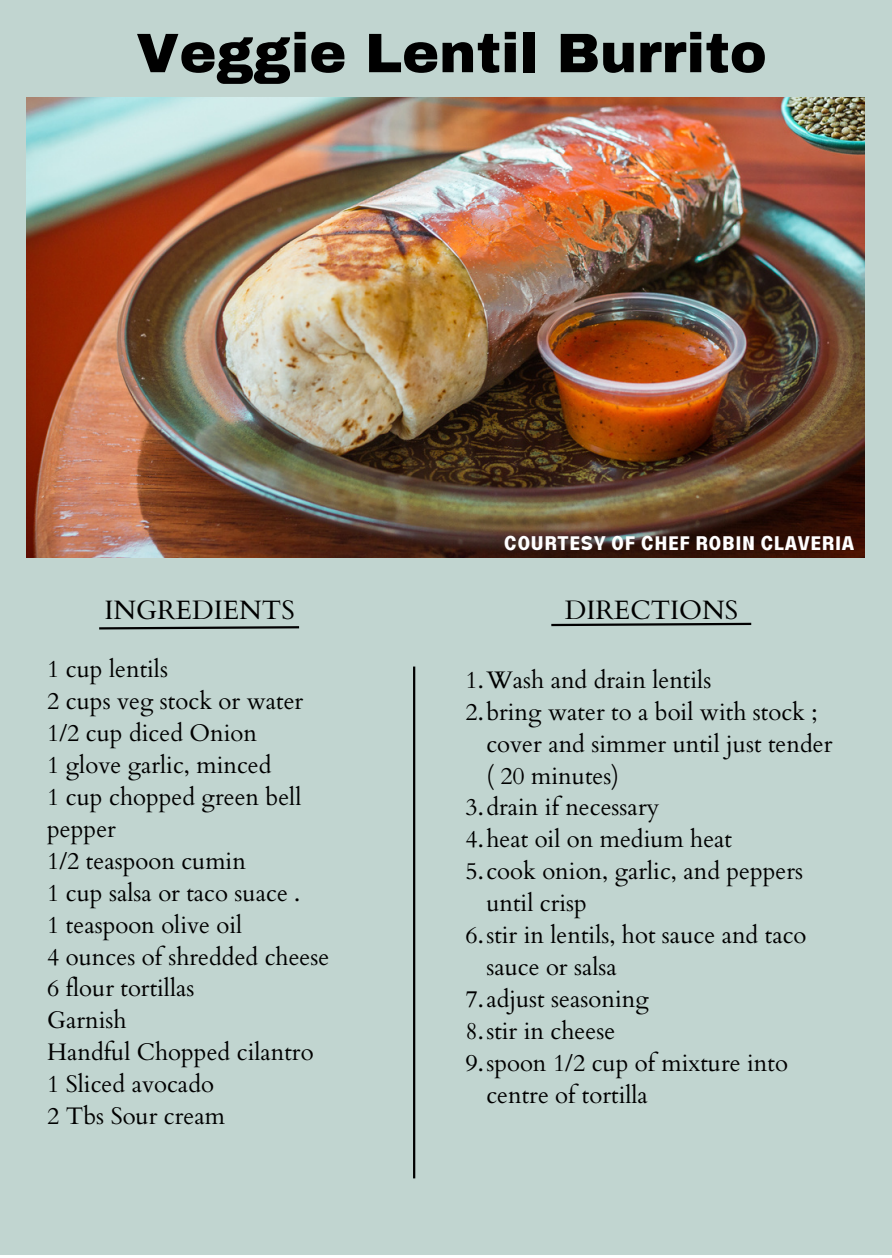
<style>
.page{position:relative;width:892px;height:1258px;background:#fff}
.page>*{position:absolute;margin:0;border:0;box-sizing:border-box;transform-origin:0 0}
.t1{font:900 55.5px "Archivo";color:#000}
.t2{font:26.7px "Cardo";color:#000}
.t3{font:24px/31.8px "Cardo";color:#000}
.t4{font:700 19.5px "Lazord";letter-spacing:.03em;color:#fff}
</style>
<div class="page">
<div style="left:0;top:0;width:891px;height:1255px;background:#c1d5d0"></div>
<img style="left:27px;top:97px;width:837px;height:460px">
<hr style="left:413px;top:666px;width:2px;height:512px;background:#000">
<svg style="left:99px;top:626px;width:201px;height:4px"></svg>
<svg style="left:551px;top:622px;width:201px;height:5px"></svg>
<p class="t1" style="left:136px;top:23px;width:632px">Veggie Lentil Burrito</p>
<p class="t2" style="left:104px;top:592px;width:192px">INGREDIENTS</p>
<p class="t3" style="left:47px;top:654px;width:122px">1 cup lentils</p>
<p class="t3" style="left:47px;top:686px;width:257px">2 cups veg stock or water</p>
<p class="t3" style="left:47px;top:717px;width:211px">1/2 cup diced Onion</p>
<p class="t3" style="left:47px;top:749px;width:226px">1 glove garlic, minced</p>
<p class="t3" style="left:47px;top:781px;width:256px">1 cup chopped green bell pepper</p>
<p class="t3" style="left:47px;top:845px;width:200px">1/2 teaspoon cumin</p>
<p class="t3" style="left:47px;top:877px;width:254px">1 cup salsa or taco suace .</p>
<p class="t3" style="left:47px;top:909px;width:196px">1 teaspoon olive oil</p>
<p class="t3" style="left:47px;top:941px;width:283px">4 ounces of shredded cheese</p>
<p class="t3" style="left:47px;top:973px;width:149px">6 flour tortillas</p>
<p class="t3" style="left:47px;top:1005px;width:81px">Garnish</p>
<p class="t3" style="left:47px;top:1037px;width:268px">Handful Chopped cilantro</p>
<p class="t3" style="left:47px;top:1069px;width:168px">1 Sliced avocado</p>
<p class="t3" style="left:47px;top:1100px;width:179px">2 Tbs Sour cream</p>
<p class="t4" style="left:504px;top:536px;width:352px">COURTESY OF CHEF ROBIN CLAVERIA</p>
<p class="t2" style="left:565px;top:593px;width:175px">DIRECTIONS</p>
<p class="t3" style="left:465px;top:664px;width:247px">1.Wash and drain lentils</p>
<p class="t3" style="left:486px;top:696px;width:347px;text-indent:-21px">2.bring water to a boil with stock ; cover and simmer until just tender ( 20 minutes)</p>
<p class="t3" style="left:465px;top:792px;width:195px">3.drain if necessary</p>
<p class="t3" style="left:465px;top:824px;width:268px">4.heat oil on medium heat</p>
<p class="t3" style="left:486px;top:856px;width:318px;text-indent:-21px">5.cook onion, garlic, and peppers until crisp</p>
<p class="t3" style="left:486px;top:920px;width:321px;text-indent:-21px">6.stir in lentils, hot sauce and taco sauce or salsa</p>
<p class="t3" style="left:465px;top:983px;width:185px">7.adjust seasoning</p>
<p class="t3" style="left:465px;top:1015px;width:151px">8.stir in cheese</p>
<p class="t3" style="left:486px;top:1047px;width:303px;text-indent:-21px">9.spoon 1/2 cup of mixture into centre of tortilla</p>
</div>
